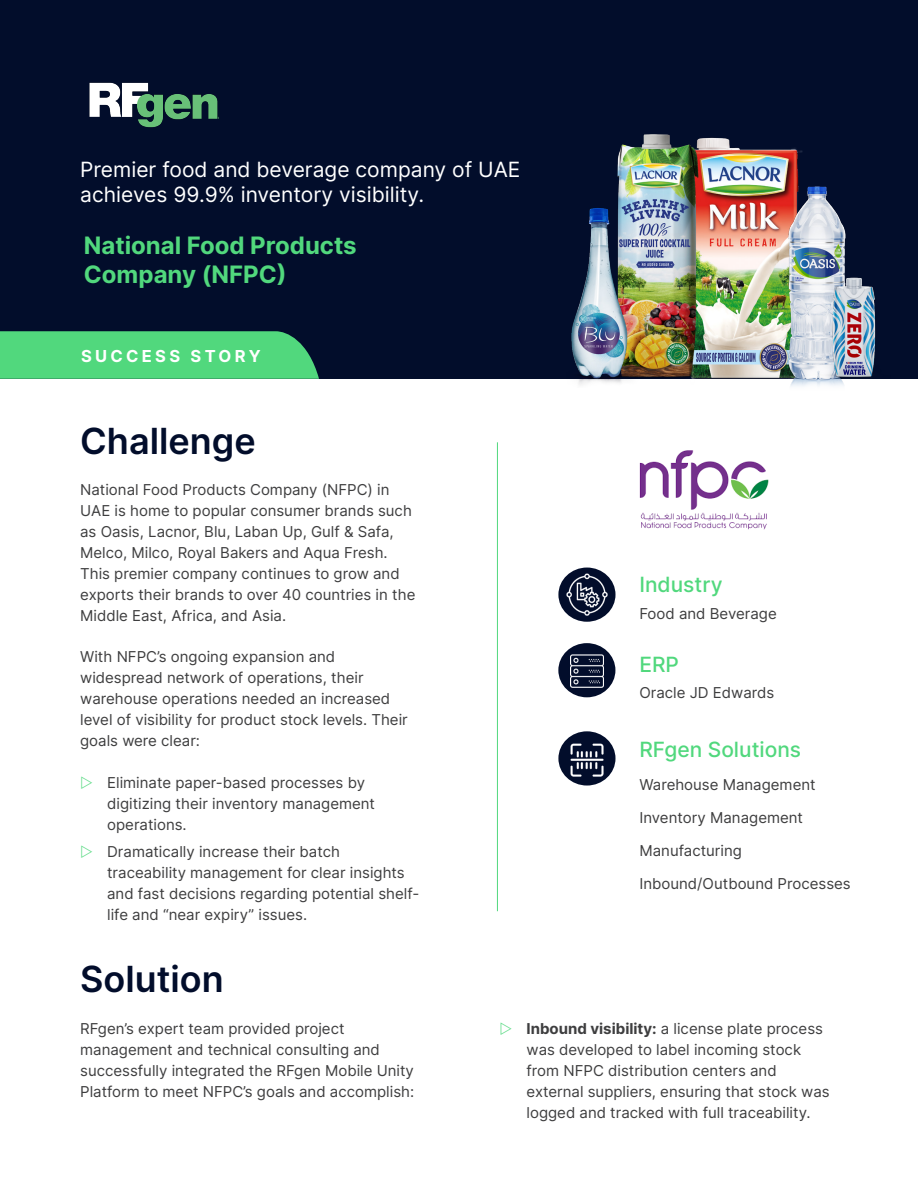
<style>
.page{position:relative;width:918px;height:1188px;background:#fff}
.page>*{position:absolute;margin:0;border:0;box-sizing:border-box;transform-origin:0 0}
.Heading1{font:600 36px "Inter";color:#020d2b}
.t1{font:700 24px/28.8px "Inter";color:#51d87d}
.t2{font:21px/25.2px "Inter";color:#fff}
.Stats{font:500 21px "Inter";color:#51d87d}
.Subtitle{font:700 16.5px "Inter";letter-spacing:.2em;color:#fff}
.body{font:15px/21px "Inter";color:#3e3e3f}
.s1{font-weight:700}
</style>
<div class="page">
<div style="left:0;top:0;width:918px;height:379px;background:#020d2b"></div>
<svg style="left:0;top:331px;width:319px;height:48px;background:#4dce78"></svg>
<div style="left:558px;top:568px;width:58px;height:54px;background:#020d2b;border-radius:50%"></div>
<img style="left:565px;top:573px;width:44px;height:43px">
<div style="left:558px;top:643px;width:57px;height:54px;background:#020d2b;border-radius:50%"></div>
<img style="left:570px;top:654px;width:34px;height:34px">
<svg style="left:558px;top:731px;width:58px;height:55px"></svg>
<img style="left:565px;top:738px;width:44px;height:44px">
<img style="left:89px;top:82px;width:130px;height:46px">
<hr style="left:497px;top:442px;width:1px;height:469px;background:#51d87d">
<img style="left:639px;top:450px;width:130px;height:80px">
<img style="left:699px;top:137px;width:104px;height:242px">
<img style="left:617px;top:134px;width:82px;height:245px">
<img style="left:571px;top:200px;width:69px;height:185px">
<img style="left:785px;top:181px;width:61px;height:206px">
<img style="left:817px;top:275px;width:59px;height:104px">
<p class="t2" style="left:80px;top:156px;width:442px">Premier food and beverage company of UAE achieves 99.9% inventory visibility.</p>
<p class="t1" style="left:84px;top:231px;width:274px">National Food Products<br>Company (NFPC)</p>
<p class="Subtitle" style="left:81px;top:344px;width:181px">SUCCESS STORY</p>
<p class="Heading1" style="left:80px;top:415px;width:177px">Challenge</p>
<p class="body" style="left:80px;top:479px;width:337px">National Food Products Company (NFPC) in UAE is home to popular consumer brands such as Oasis, Lacnor, Blu, Laban Up, Gulf &amp; Safa, Melco, Milco, Royal Bakers and Aqua Fresh.<br>This premier company continues to grow and exports their brands to over 40 countries in the Middle East, Africa, and Asia.</p>
<p class="body" style="left:80px;top:646px;width:329px">With NFPC’s ongoing expansion and widespread network of operations, their warehouse operations needed an increased level of visibility for product stock levels. Their goals were clear:</p>
<p class="body" style="left:107px;top:771px;width:269px">Eliminate paper-based processes by digitizing their inventory management operations.</p>
<p class="body" style="left:107px;top:841px;width:314px">Dramatically increase their batch traceability management for clear insights and fast decisions regarding potential shelf&shy;life and “near expiry” issues.</p>
<p class="Heading1" style="left:80px;top:953px;width:145px">Solution</p>
<p class="body" style="left:80px;top:1017px;width:335px">RFgen’s expert team provided project management and technical consulting and successfully integrated the RFgen Mobile Unity Platform to meet NFPC’s goals and accomplish:</p>
<p class="Stats" style="left:639px;top:569px;width:85px">Industry</p>
<p class="body" style="left:639px;top:602px;width:139px">Food and Beverage</p>
<p class="Stats" style="left:639px;top:649px;width:41px">ERP</p>
<p class="body" style="left:639px;top:682px;width:136px">Oracle JD Edwards</p>
<p class="Stats" style="left:639px;top:734px;width:163px">RFgen Solutions</p>
<p class="body" style="left:639px;top:774px;width:178px">Warehouse Management</p>
<p class="body" style="left:639px;top:807px;width:165px">Inventory Management</p>
<p class="body" style="left:639px;top:840px;width:104px">Manufacturing</p>
<p class="body" style="left:639px;top:873px;width:213px">Inbound/Outbound Processes</p>
<p class="body" style="left:526px;top:1017px;width:305px"><span class="s1">Inbound visibility:</span> a license plate process was developed to label incoming stock from NFPC distribution centers and external suppliers, ensuring that stock was logged and tracked with full traceability.</p>
</div>
